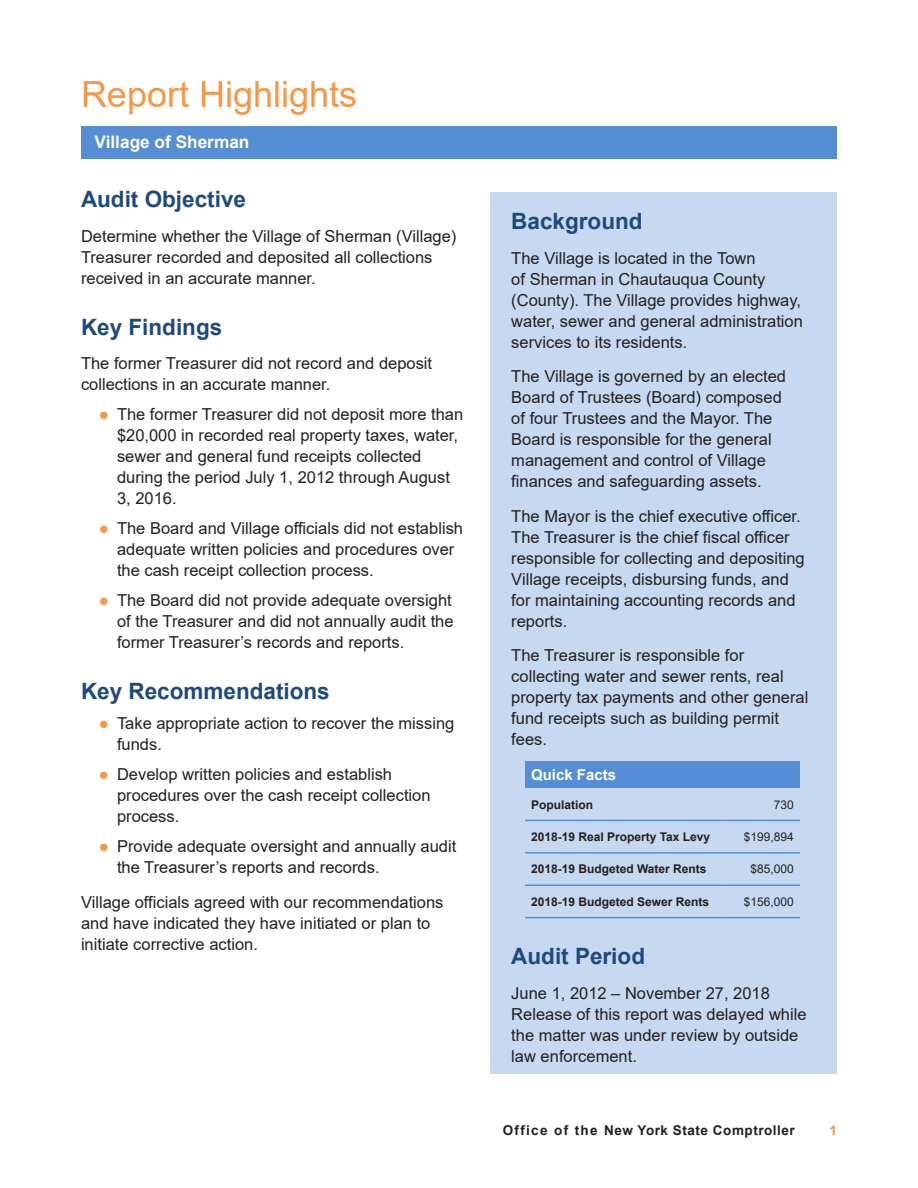
<style>
.page{position:relative;width:918px;height:1188px;background:#fff}
.page>*{position:absolute;margin:0;border:0;box-sizing:border-box;transform-origin:0 0}
.Section_Heads{font:36px "Arial";color:#f79646}
._2_Subheads{font:700 22.5px "Arial";color:#1f497d}
.t1{font:700 17.25px "Arial";color:#fff}
.Body_Text{font:16.5px/21px "Arial";color:#231f20}
.Footnotes{font:700 15px "Arial";color:#fff}
.t2{font:700 13.5px "Arial";letter-spacing:.04em;color:#231f20}
.t3{font:700 13.5px "Arial";color:#f79646}
.Footnotes-2{font:700 12px "Arial";color:#231f20}
.Footnotes-3{font:12px "Arial";color:#231f20}
.s1{color:#f79646}
</style>
<div class="page">
<hr style="left:81px;top:126px;width:756px;height:3px;background:#558ed5">
<div style="left:490px;top:192px;width:347px;height:881px;background:#c6d9f1"></div>
<div style="left:81px;top:128px;width:756px;height:31px;background:#558ed5"></div>
<div style="left:525px;top:761px;width:275px;height:27px;background:#558ed5"></div>
<hr style="left:525px;top:820px;width:199px;height:1px;background:#558ed5">
<hr style="left:724px;top:820px;width:76px;height:1px;background:#558ed5">
<hr style="left:525px;top:852px;width:199px;height:2px;background:#558ed5">
<hr style="left:724px;top:852px;width:76px;height:2px;background:#558ed5">
<hr style="left:525px;top:884px;width:199px;height:2px;background:#558ed5">
<hr style="left:724px;top:884px;width:76px;height:2px;background:#558ed5">
<hr style="left:525px;top:917px;width:199px;height:1px;background:#558ed5">
<hr style="left:724px;top:917px;width:76px;height:1px;background:#558ed5">
<p class="Section_Heads" style="left:81px;top:70px;width:278px">Report Highlights</p>
<p class="t1" style="left:94px;top:129px;width:156px">Village of Sherman</p>
<p class="_2_Subheads" style="left:81px;top:184px;width:167px">Audit Objective</p>
<p class="Body_Text" style="left:81px;top:226px;width:377px">Determine whether the Village of Sherman (Village)<br>Treasurer recorded and deposited all collections received in an accurate manner.</p>
<p class="_2_Subheads" style="left:81px;top:311px;width:143px">Key Findings</p>
<p class="Body_Text" style="left:81px;top:353px;width:353px">The former Treasurer did not record and deposit collections in an accurate manner.</p>
<p class="Body_Text" style="left:117px;top:404px;width:348px;text-indent:-18px"><span class="s1">●</span> The former Treasurer did not deposit more than $20,000 in recorded real property taxes, water, sewer and general fund receipts collected during the period July 1, 2012 through August 3, 2016.</p>
<p class="Body_Text" style="left:117px;top:518px;width:348px;text-indent:-18px"><span class="s1">●</span> The Board and Village officials did not establish adequate written policies and procedures over the cash receipt collection process.</p>
<p class="Body_Text" style="left:117px;top:590px;width:338px;text-align:justify;text-indent:-18px"><span class="s1">●</span> The Board did not provide adequate oversight of the Treasurer and did not annually audit the former Treasurer’s records and reports.</p>
<p class="_2_Subheads" style="left:81px;top:676px;width:250px">Key Recommendations</p>
<p class="Body_Text" style="left:117px;top:713px;width:339px;text-indent:-18px"><span class="s1">●</span> Take appropriate action to recover the missing funds.</p>
<p class="Body_Text" style="left:117px;top:764px;width:315px;text-indent:-18px"><span class="s1">●</span> Develop written policies and establish procedures over the cash receipt collection process.</p>
<p class="Body_Text" style="left:117px;top:836px;width:341px;text-indent:-18px"><span class="s1">●</span> Provide adequate oversight and annually audit the Treasurer’s reports and records.</p>
<p class="Body_Text" style="left:81px;top:892px;width:364px">Village officials agreed with our recommendations and have indicated they have initiated or plan to initiate corrective action.</p>
<p class="_2_Subheads" style="left:511px;top:206px;width:133px">Background</p>
<p class="Body_Text" style="left:511px;top:247px;width:293px">The Village is located in the Town<br>of Sherman in Chautauqua County (County). The Village provides highway, water, sewer and general administration services to its residents.</p>
<p class="Body_Text" style="left:511px;top:366px;width:276px">The Village is governed by an elected Board of Trustees (Board) composed of four Trustees and the Mayor. The Board is responsible for the general management and control of Village finances and safeguarding assets.</p>
<p class="Body_Text" style="left:511px;top:505px;width:295px">The Mayor is the chief executive officer.<br>The Treasurer is the chief fiscal officer responsible for collecting and depositing Village receipts, disbursing funds, and for maintaining accounting records and reports.</p>
<p class="Body_Text" style="left:511px;top:645px;width:299px">The Treasurer is responsible for collecting water and sewer rents, real property tax payments and other general fund receipts such as building permit fees.</p>
<p class="Footnotes" style="left:531px;top:764px;width:87px">Quick Facts</p>
<p class="Footnotes-2" style="left:531px;top:796px;width:64px">Population</p>
<p class="Footnotes-3" style="left:774px;top:796px;width:22px">730</p>
<p class="Footnotes-2" style="left:531px;top:828px;width:181px">2018-19 Real Property Tax Levy</p>
<p class="Footnotes-3" style="left:744px;top:829px;width:52px">$199,894</p>
<p class="Footnotes-2" style="left:531px;top:861px;width:177px">2018-19 Budgeted Water Rents</p>
<p class="Footnotes-3" style="left:751px;top:861px;width:45px">$85,000</p>
<p class="Footnotes-2" style="left:531px;top:893px;width:180px">2018-19 Budgeted Sewer Rents</p>
<p class="Footnotes-3" style="left:744px;top:893px;width:52px">$156,000</p>
<p class="_2_Subheads" style="left:511px;top:941px;width:135px">Audit Period</p>
<p class="Body_Text" style="left:511px;top:982px;width:297px">June 1, 2012 – November 27, 2018<br>Release of this report was delayed while the matter was under review by outside law enforcement.</p>
<p class="t2" style="left:503px;top:1121px;width:294px">Office of the New York State Comptroller</p>
<p class="t3" style="left:829px;top:1121px;width:9px">1</p>
</div>
